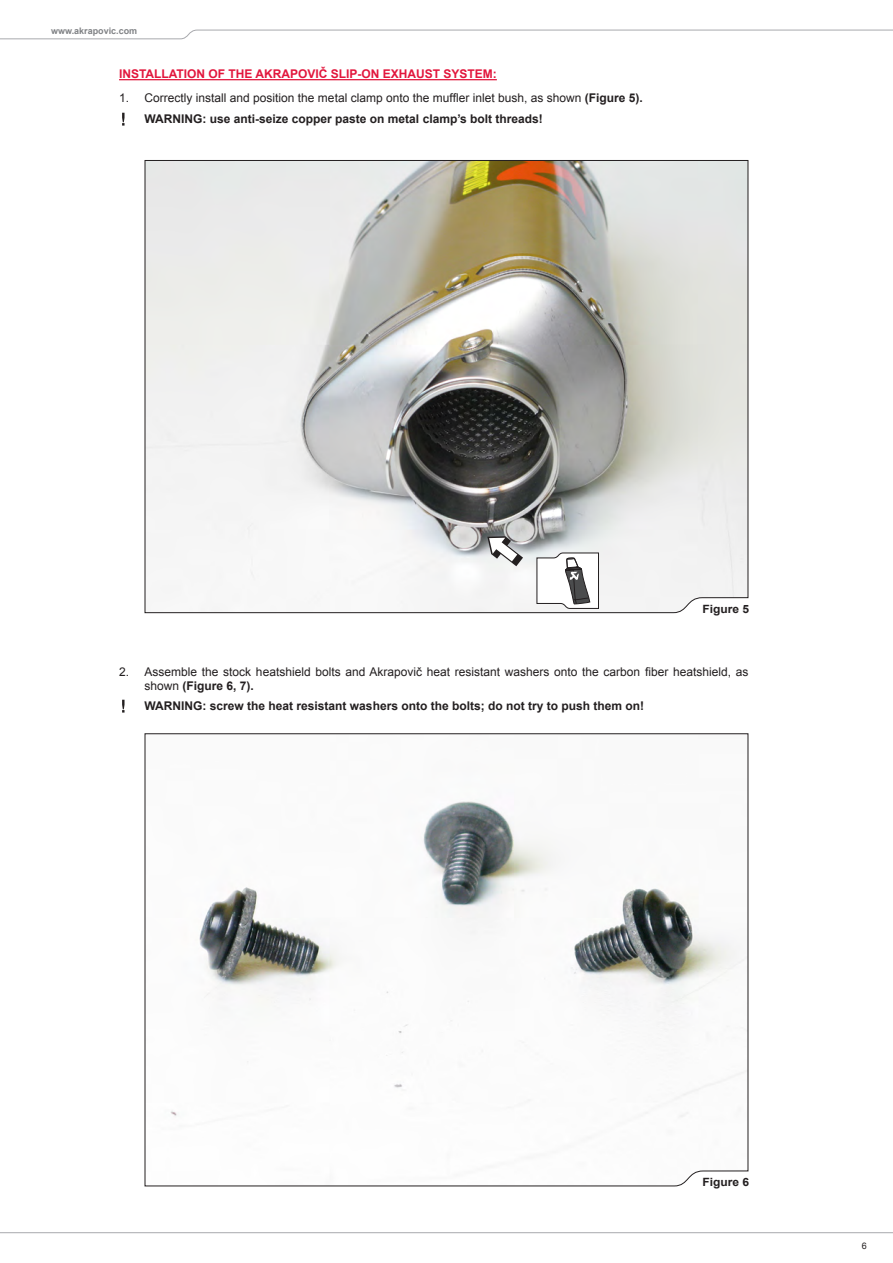
<style>
.page{position:relative;width:893px;height:1263px;background:#fff}
.page>*{position:absolute;margin:0;border:0;box-sizing:border-box;transform-origin:0 0}
.body_txt_bold{font:12px/14.4px "Arial";color:#231f20}
.body_txt_bold-2{font:700 12px "Arial";color:#231f20}
.body_txt_bullets{font:700 12px "Arial";color:#231f20}
.body_txt_bold-3{font:700 12px "Arial";color:#e2173d}
.body_txt_bold-4{font:700 11.4px "Arial";color:#231f20;scale:1.05 1}
.t1{font:700 9px "Arial";color:#808285}
.t2{font:9px "Arial";color:#231f20}
.s1{font-weight:700}
</style>
<div class="page">
<svg style="left:0;top:29px;width:893px;height:10px"></svg>
<svg style="left:0;top:1232px;width:893px;height:2px;background:#d3d3d5"></svg>
<svg style="left:144px;top:160px;width:605px;height:453px"></svg>
<svg style="left:144px;top:733px;width:605px;height:454px"></svg>
<svg style="left:487px;top:536px;width:36px;height:30px"></svg>
<svg style="left:122px;top:700px;width:3px;height:12px"></svg>
<svg style="left:122px;top:113px;width:3px;height:13px"></svg>
<svg style="left:536px;top:552px;width:63px;height:57px"></svg>
<hr style="left:119px;top:79px;width:378px;height:1px;background:#e2173d">
<p class="t1" style="left:51px;top:25px;width:88px">www.akrapovic.com</p>
<p class="body_txt_bold-3" style="left:119px;top:66px;width:379px">INSTALLATION OF THE AKRAPOVIČ SLIP-ON EXHAUST SYSTEM:</p>
<p class="body_txt_bold" style="left:119px;top:91px;width:12px">1.</p>
<p class="body_txt_bold" style="left:145px;top:91px;width:500px">Correctly install and position the metal clamp onto the muffler inlet bush, as shown <span class="s1">(Figure 5).</span></p>
<p class="body_txt_bullets" style="left:145px;top:111px;width:400px">WARNING: use anti-seize copper paste on metal clamp’s bolt threads!</p>
<p class="body_txt_bold-4" style="left:702px;top:601px;width:46px">Figure 5</p>
<p class="body_txt_bold" style="left:119px;top:664px;width:12px">2.</p>
<p class="body_txt_bold" style="left:145px;top:664px;width:605px">Assemble the stock heatshield bolts and Akrapovič heat resistant washers onto the carbon fiber heatshield, as shown <span class="s1">(Figure 6, 7).</span></p>
<p class="body_txt_bold-2" style="left:145px;top:698px;width:501px">WARNING: screw the heat resistant washers onto the bolts; do not try to push them on!</p>
<p class="body_txt_bold-4" style="left:702px;top:1175px;width:46px">Figure 6</p>
<p class="t2" style="left:862px;top:1240px;width:7px">6</p>
</div>
